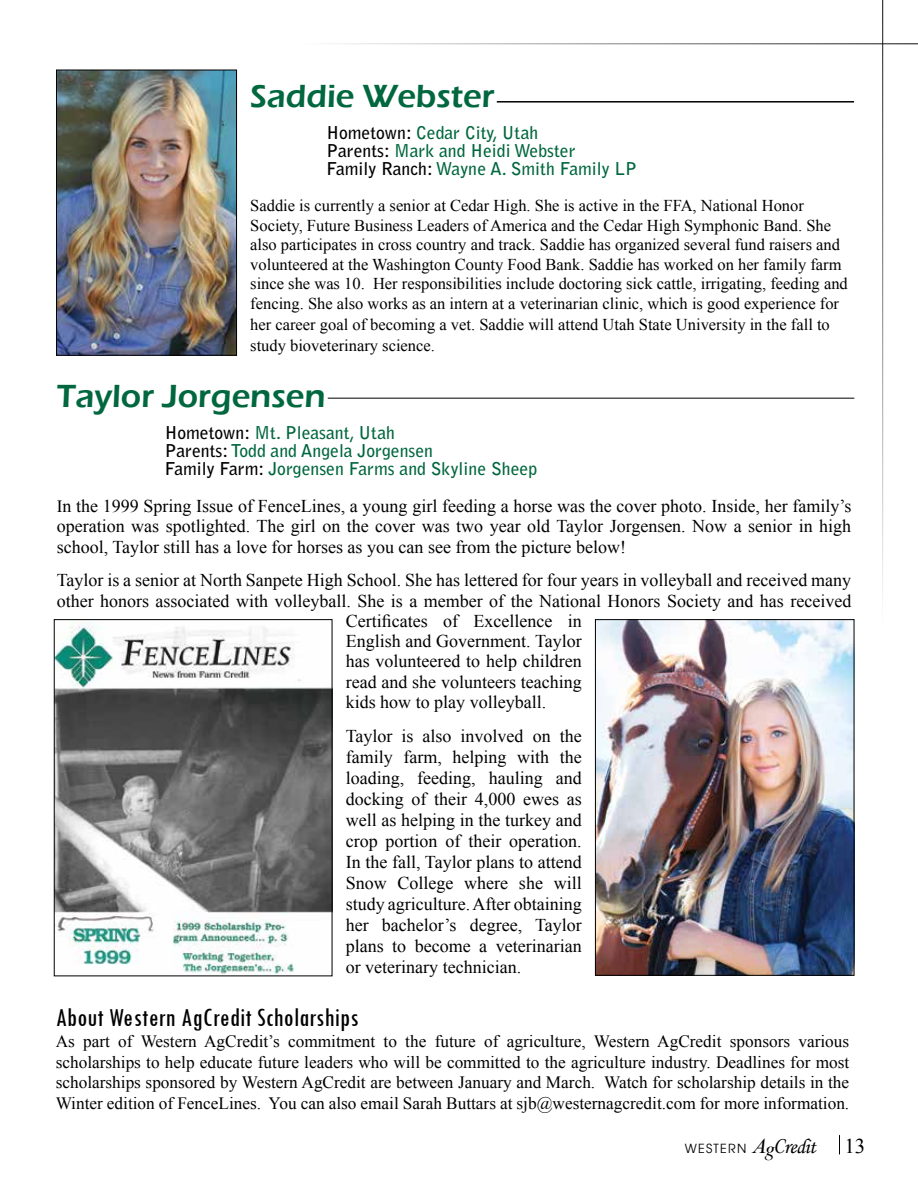
<style>
.page{position:relative;width:918px;height:1188px;background:#fff}
.page>*{position:absolute;margin:0;border:0;box-sizing:border-box;transform-origin:0 0}
.t1{font:600 33px "Eras ITC";color:#00673e}
.t2{font:condensed 27px "Tw Cen";letter-spacing:.01em;color:#000}
.t3{font:18px/21px "Times New Roman";color:#000;text-align:justify}
.t4{font:700 17.7px/18px "Bell Gothic Std";color:#00673e}
.t5{font:17.25px/20.7px "Times New Roman";color:#000;text-align:justify}
.t6{font:16.5px/19.5px "Times New Roman";color:#000}
.t7{font:12.6px "Avant Garde";letter-spacing:.1em;color:#000}
.s1{color:#000}
.s2{font-size:17.25px}
.s3{font-family:"Times New Roman";font-style:italic;font-size:21px}
.s4{font-family:"Times";font-style:italic;font-size:21px}
.s5{font-family:"Monotype Corsiva";font-size:21px}
.s6{font-family:"Times New Roman";font-size:21px}
</style>
<div class="page">
<svg style="left:839px;top:1135px;width:1px;height:19px"></svg>
<hr style="left:300px;top:43px;width:618px;height:1px;background:#000">
<hr style="left:882px;top:0;width:1px;height:627px;background:#000">
<hr style="left:328px;top:398px;width:526px;height:1px;background:#000">
<img style="left:58px;top:72px;width:177px;height:282px">
<div style="left:56px;top:70px;width:181px;height:286px;border:1px solid #000"></div>
<hr style="left:497px;top:101px;width:357px;height:2px;background:#000">
<img style="left:597px;top:621px;width:255px;height:353px">
<div style="left:595px;top:619px;width:259px;height:357px;border:1px solid #000"></div>
<img style="left:56px;top:621px;width:274px;height:353px">
<div style="left:54px;top:619px;width:278px;height:357px;border:1px solid #000"></div>
<h1 class="t1" style="left:250px;top:77px;width:246px">Saddie Webster</h1>
<p class="t4" style="left:326px;top:123px;width:312px"><span class="s1">Hometown:</span> Cedar City, Utah<br><span class="s1">Parents:</span> Mark and Heidi Webster<br><span class="s1">Family Ranch:</span> Wayne A. Smith Family LP</p>
<p class="t6" style="left:250px;top:196px;width:599px">Saddie is currently a senior at Cedar High. She is active in the FFA, National Honor Society, Future Business Leaders of America and the Cedar High Symphonic Band. She also participates in cross country and track. Saddie has organized several fund raisers and volunteered at the Washington County Food Bank. Saddie has worked on her family farm since she was 10. Her responsibilities include doctoring sick cattle, irrigating, feeding and fencing. She also works as an intern at a veterinarian clinic, which is good experience for</p>
<p class="t6" style="left:250px;top:314px;width:581px;line-height:21px">her career goal of becoming a vet. Saddie will attend Utah State University in the fall to study bioveterinary science.</p>
<h1 class="t1" style="left:57px;top:377px;width:270px">Taylor Jorgensen</h1>
<p class="t4" style="left:165px;top:423px;width:374px"><span class="s1">Hometown:</span> Mt. Pleasant, Utah<br><span class="s1">Parents:</span> Todd and Angela Jorgensen<br><span class="s1">Family Farm:</span> Jorgensen Farms and Skyline Sheep</p>
<p class="t3" style="left:57px;top:496px;width:796px;line-height:20.2px"><span class="s2">I</span>n the 1999 Spring Issue of FenceLines, a young girl feeding a horse was the cover photo. Inside, her family’s operation was spotlighted. The girl on the cover was two year old Taylor Jorgensen. Now a senior in high school, Taylor still has a love for horses as you can see from the picture below!</p>
<p class="t3" style="left:57px;top:570px;width:796px">Taylor is a senior at North Sanpete High School. She has lettered for four years in volleyball and received many</p>
<p class="t3" style="left:57px;top:590px;width:796px">other honors associated with volleyball. She is a member of the National Honors Society and has received</p>
<p class="t3" style="left:346px;top:610px;width:238px">Certificates of Excellence in</p>
<p class="t3" style="left:346px;top:630px;width:238px">English and Government. Taylor</p>
<p class="t3" style="left:346px;top:651px;width:238px">has volunteered to help children</p>
<p class="t3" style="left:346px;top:671px;width:238px">read and she volunteers teaching</p>
<p class="t3" style="left:346px;top:691px;width:202px">kids how to play volleyball.</p>
<p class="t3" style="left:346px;top:726px;width:238px">Taylor is also involved on the family farm, helping with the loading, feeding, hauling and docking of their 4,000 ewes as well as helping in the turkey and crop portion of their operation.<br>In the fall, Taylor plans to attend Snow College where she will study agriculture. After obtaining her bachelor’s degree, Taylor plans to become a veterinarian or veterinary technician.</p>
<h2 class="t2" style="left:56px;top:1001px;width:305px">About Western AgCredit Scholarships</h2>
<p class="t5" style="left:56px;top:1030px;width:795px">As part of Western AgCredit’s commitment to the future of agriculture, Western AgCredit sponsors various scholarships to help educate future leaders who will be committed to the agriculture industry. Deadlines for most scholarships sponsored by Western AgCredit are between January and March. Watch for scholarship details in the Winter edition of FenceLines. You can also email Sarah Buttars at sjb@westernagcredit.com for more information.</p>
<p class="t7" style="left:685px;top:1140px;width:182px">WESTERN <span class="s3">A</span><span class="s4">g</span><span class="s5">Credit</span> <span class="s6">13</span></p>
</div>
